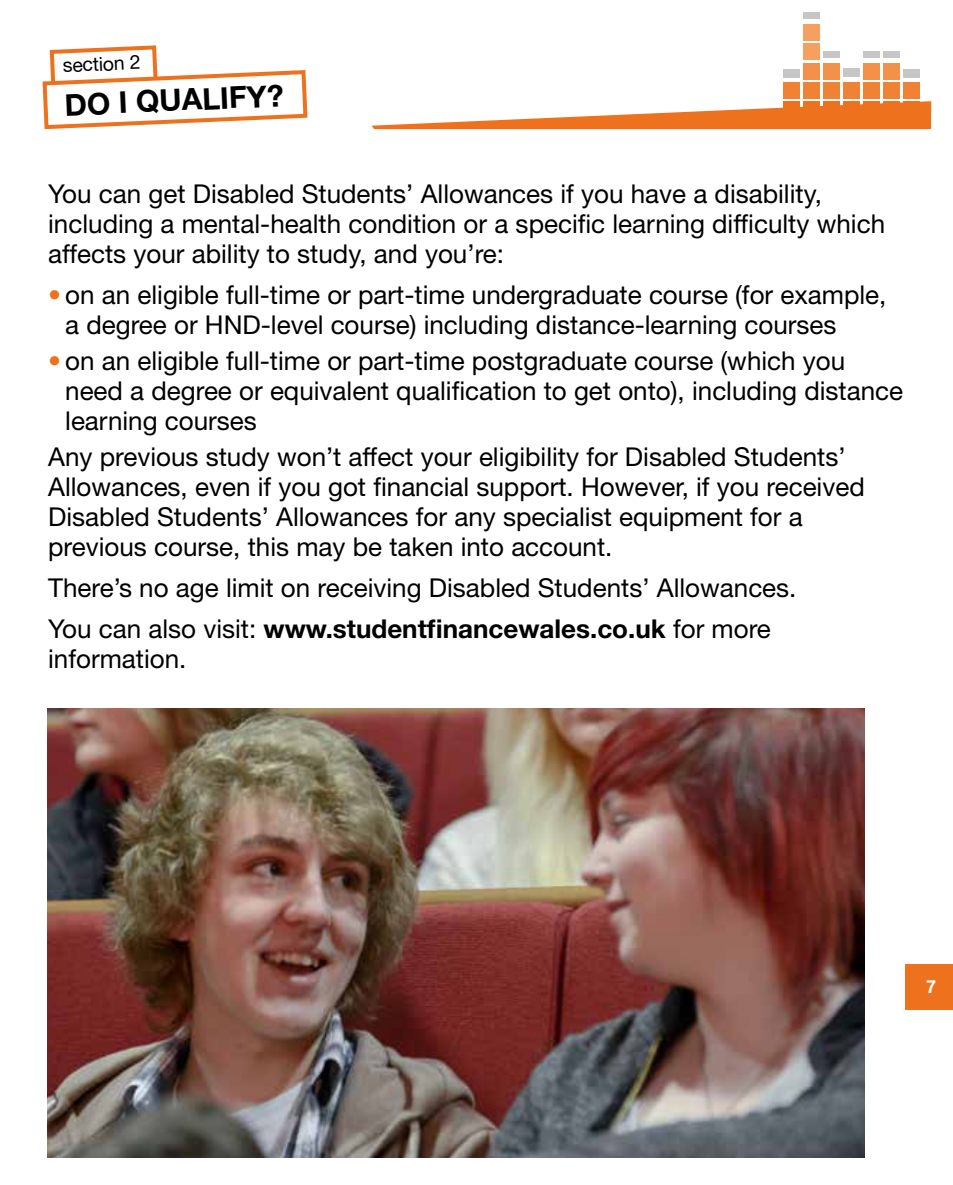
<style>
.page{position:relative;width:953px;height:1185px;background:#fff}
.page>*{position:absolute;margin:0;border:0;box-sizing:border-box;transform-origin:0 0}
.t1{font:700 30px "Helvetica Neue LT Std";color:#000}
.t2{font:26px/30px "Helvetica Neue LT Std";color:#000}
.t3{font:19.4px "Helvetica Neue LT Std";color:#000}
.t4{font:700 18px "Helvetica Neue";color:#fff}
.s1{color:#ee721e}
.s2{font-weight:700}
</style>
<div class="page">
<div style="left:905px;top:964px;width:47px;height:45px;background:#ee721e"></div>
<svg style="left:42px;top:45px;width:266px;height:85px"></svg>
<svg style="left:371px;top:101px;width:560px;height:28px"></svg>
<div style="left:803px;top:43px;width:17px;height:17px;background:#f5a061"></div>
<div style="left:803px;top:24px;width:17px;height:16px;background:#f5a061"></div>
<div style="left:803px;top:12px;width:17px;height:7px;background:#c6c6c6"></div>
<div style="left:803px;top:63px;width:17px;height:16px;background:#f3914b"></div>
<div style="left:803px;top:82px;width:17px;height:17px;background:#f08235"></div>
<div style="left:803px;top:102px;width:17px;height:16px;background:#ee721e"></div>
<div style="left:823px;top:63px;width:17px;height:16px;background:#f3914b"></div>
<div style="left:883px;top:63px;width:17px;height:16px;background:#f3914b"></div>
<div style="left:863px;top:63px;width:17px;height:16px;background:#f3914b"></div>
<div style="left:823px;top:51px;width:17px;height:7px;background:#c6c6c6"></div>
<div style="left:883px;top:51px;width:17px;height:7px;background:#c6c6c6"></div>
<div style="left:863px;top:51px;width:17px;height:7px;background:#c6c6c6"></div>
<div style="left:823px;top:82px;width:17px;height:17px;background:#f08235"></div>
<div style="left:883px;top:82px;width:17px;height:17px;background:#f08235"></div>
<div style="left:863px;top:82px;width:17px;height:17px;background:#f08235"></div>
<div style="left:823px;top:102px;width:17px;height:16px;background:#ee721e"></div>
<div style="left:883px;top:102px;width:17px;height:16px;background:#ee721e"></div>
<div style="left:863px;top:102px;width:17px;height:16px;background:#ee721e"></div>
<div style="left:843px;top:82px;width:17px;height:17px;background:#f08235"></div>
<div style="left:783px;top:82px;width:16px;height:17px;background:#f08235"></div>
<div style="left:903px;top:82px;width:17px;height:17px;background:#f08235"></div>
<div style="left:843px;top:68px;width:17px;height:8px;background:#c6c6c6"></div>
<div style="left:783px;top:69px;width:16px;height:9px;background:#c6c6c6"></div>
<div style="left:903px;top:69px;width:17px;height:9px;background:#c6c6c6"></div>
<div style="left:843px;top:102px;width:17px;height:16px;background:#ee721e"></div>
<div style="left:783px;top:102px;width:16px;height:16px;background:#ee721e"></div>
<div style="left:903px;top:102px;width:17px;height:16px;background:#ee721e"></div>
<img style="left:48px;top:709px;width:816px;height:449px">
<p class="t3" style="left:63px;top:54px;width:79px;rotate:-2deg">section 2</p>
<p class="t1" style="left:64px;top:85px;width:221px;rotate:-2deg">DO I QUALIFY?</p>
<p class="t2" style="left:48px;top:178px;width:838px">You can get Disabled Students’ Allowances if you have a disability, including a mental-health condition or a specific learning difficulty which affects your ability to study, and you’re:</p>
<p class="t2" style="left:65px;top:280px;width:822px;text-indent:-17px"><span class="s1">•</span> on an eligible full-time or part-time undergraduate course (for example, a degree or HND-level course) including distance-learning courses</p>
<p class="t2" style="left:65px;top:345px;width:839px;text-indent:-17px"><span class="s1">•</span> on an eligible full-time or part-time postgraduate course (which you need a degree or equivalent qualification to get onto), including distance learning courses</p>
<p class="t2" style="left:48px;top:441px;width:818px">Any previous study won’t affect your eligibility for Disabled Students’ Allowances, even if you got financial support. However, if you received Disabled Students’ Allowances for any specialist equipment for a previous course, this may be taken into account.</p>
<p class="t2" style="left:48px;top:567px;width:749px;line-height:41.4px">There’s no age limit on receiving Disabled Students’ Allowances.<br>You can also visit: <span class="s2">www.studentfinancewales.co.uk</span> for more</p>
<p class="t2" style="left:48px;top:644px;width:140px">information.</p>
<p class="t4" style="left:926px;top:973px;width:12px">7</p>
</div>
